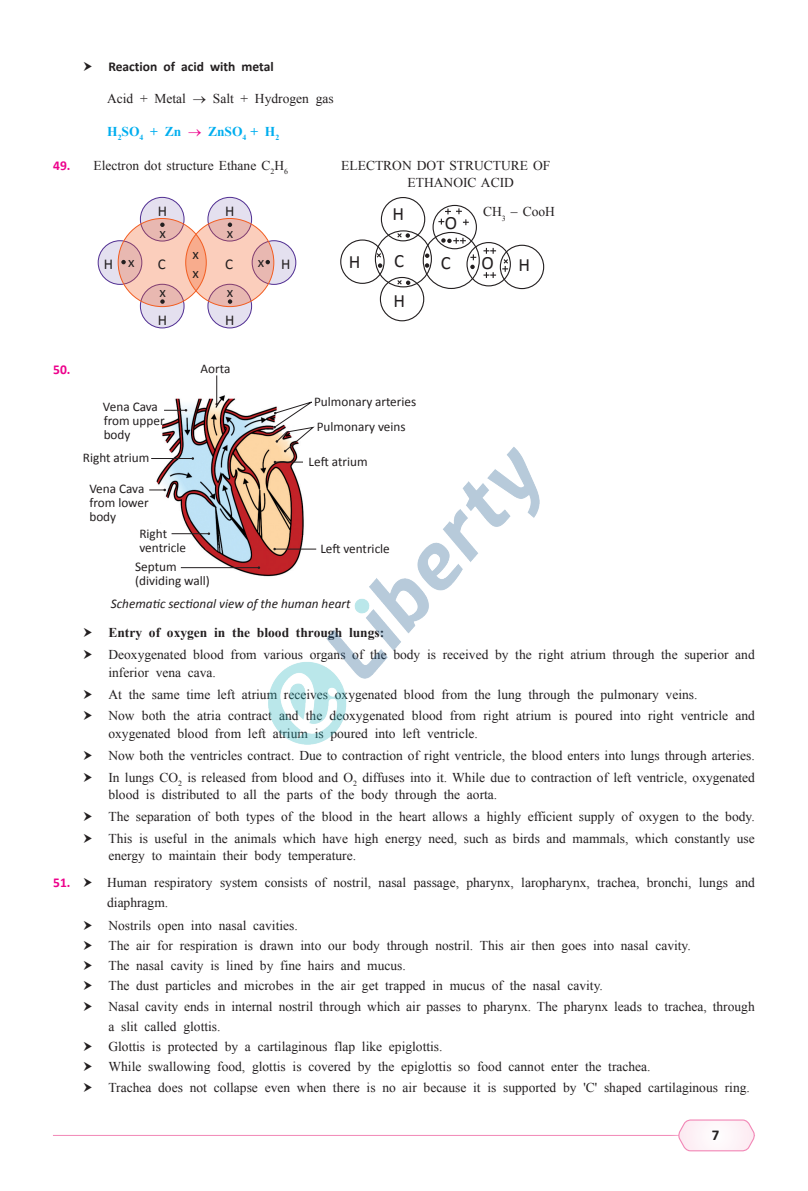
<style>
.page{position:relative;width:808px;height:1191px;background:#fff}
.page>*{position:absolute;margin:0;border:0;box-sizing:border-box;transform-origin:0 0}
.t1{font:18.75px "Calibri";color:#231f20}
.t2{font:15px/18.6px "Calibri";color:#231f20}
.t3{font:700 15px "Calibri";color:#231f20}
.Quest{font:13.5px/17.5px "Times New Roman";color:#231f20}
.t4{font:700 13.5px "Times New Roman";color:#231f20}
.t5{font:700 13.5px "Calibri";color:#231f20}
.t6{font:700 13.5px "Times New Roman";color:#00aeef}
.Quest-2{font:700 13.5px "Calibri";color:#ed028c}
.t7{font:13.2px/14px "Calibri";color:#231f20}
.t8{font:italic 13.2px "Calibri";color:#231f20}
.s1{color:#ed028c}
</style>
<div class="page">
<hr style="left:53px;top:1135px;width:702px;height:1px;background:#f287b6">
<div style="left:669px;top:1109px;width:95px;height:52px;background:#fff"></div>
<svg style="left:678px;top:1119px;width:77px;height:33px"></svg>
<div style="left:375px;top:230px;width:57px;height:57px;border:1px solid #231f20;border-radius:50%"></div>
<div style="left:340px;top:239px;width:45px;height:45px;border:1px solid #231f20;border-radius:50%"></div>
<div style="left:381px;top:197px;width:44px;height:44px;border:1px solid #231f20;border-radius:50%"></div>
<div style="left:432px;top:205px;width:45px;height:44px;border:1px solid #231f20;border-radius:50%"></div>
<div style="left:380px;top:277px;width:44px;height:44px;border:1px solid #231f20;border-radius:50%"></div>
<div style="left:466px;top:242px;width:45px;height:44px;border:1px solid #231f20;border-radius:50%"></div>
<div style="left:500px;top:245px;width:44px;height:44px;border:1px solid #231f20;border-radius:50%"></div>
<div style="left:423px;top:232px;width:57px;height:57px;border:1px solid #231f20;border-radius:50%"></div>
<svg style="left:438px;top:208px;width:31px;height:17px"></svg>
<svg style="left:483px;top:248px;width:13px;height:6px"></svg>
<svg style="left:483px;top:272px;width:13px;height:6px"></svg>
<svg style="left:502px;top:258px;width:7px;height:14px"></svg>
<svg style="left:396px;top:232px;width:14px;height:7px"></svg>
<svg style="left:375px;top:252px;width:7px;height:16px"></svg>
<svg style="left:396px;top:279px;width:14px;height:7px"></svg>
<svg style="left:425px;top:253px;width:4px;height:15px"></svg>
<svg style="left:441px;top:238px;width:25px;height:6px"></svg>
<svg style="left:470px;top:254px;width:6px;height:15px"></svg>
<div style="left:140px;top:197px;width:44px;height:44px;background:#e4e0ef;border-radius:50%"></div>
<div style="left:140px;top:197px;width:44px;height:44px;border:1px solid #502e92;border-radius:50%"></div>
<div style="left:208px;top:197px;width:44px;height:44px;background:#e4e0ef;border-radius:50%"></div>
<div style="left:208px;top:197px;width:44px;height:44px;border:1px solid #502e92;border-radius:50%"></div>
<div style="left:98px;top:241px;width:44px;height:43px;background:#e4e0ef;border-radius:50%"></div>
<div style="left:98px;top:240px;width:44px;height:45px;border:1px solid #502e92;border-radius:50%"></div>
<div style="left:252px;top:241px;width:44px;height:43px;background:#e4e0ef;border-radius:50%"></div>
<div style="left:252px;top:240px;width:44px;height:45px;border:1px solid #502e92;border-radius:50%"></div>
<div style="left:140px;top:284px;width:44px;height:44px;background:#e4e0ef;border-radius:50%"></div>
<div style="left:140px;top:284px;width:44px;height:44px;border:1px solid #502e92;border-radius:50%"></div>
<div style="left:208px;top:284px;width:44px;height:44px;background:#e4e0ef;border-radius:50%"></div>
<div style="left:208px;top:284px;width:44px;height:44px;border:1px solid #502e92;border-radius:50%"></div>
<svg style="left:118px;top:218px;width:88px;height:88px;background:#efbdb0"></svg>
<svg style="left:186px;top:218px;width:88px;height:88px;background:#f0bbab"></svg>
<svg style="left:160px;top:222px;width:5px;height:5px"></svg>
<svg style="left:228px;top:222px;width:4px;height:5px"></svg>
<svg style="left:160px;top:299px;width:5px;height:5px"></svg>
<svg style="left:228px;top:299px;width:4px;height:5px"></svg>
<svg style="left:121px;top:260px;width:5px;height:4px"></svg>
<svg style="left:266px;top:260px;width:4px;height:4px"></svg>
<img style="left:156px;top:395px;width:117px;height:182px">
<svg style="left:164px;top:409px;width:23px;height:2px"></svg>
<hr style="left:151px;top:458px;width:42px;height:1px;background:#231f20">
<svg style="left:149px;top:489px;width:17px;height:2px"></svg>
<hr style="left:172px;top:533px;width:37px;height:1px;background:#231f20">
<hr style="left:181px;top:567px;width:78px;height:1px;background:#231f20">
<svg style="left:215px;top:375px;width:3px;height:30px"></svg>
<svg style="left:273px;top:401px;width:42px;height:46px"></svg>
<img style="left:269px;top:447px;width:270px;height:297px">
<p class="Quest-2" style="left:53px;top:157px;width:19px">49.</p>
<p class="t5" style="left:108px;top:58px;width:167px">Reaction of acid with metal</p>
<p class="Quest" style="left:107px;top:90px;width:228px">Acid + Metal → Salt + Hydrogen gas</p>
<p class="t6" style="left:107px;top:122px;width:174px">H<sub>2</sub>SO<sub>4</sub> + Zn <span class="s1">→</span> ZnSO<sub>4</sub> + H<sub>2</sub></p>
<p class="Quest" style="left:93px;top:156px;width:196px">Electron dot structure Ethane C<sub>2</sub>H<sub>6</sub></p>
<p class="Quest" style="left:408px;top:156px;width:144px;text-indent:-66px">ELECTRON DOT STRUCTURE OF<br>ETHANOIC ACID</p>
<p class="Quest" style="left:483px;top:203px;width:73px">CH<sub>3</sub> – CooH</p>
<p class="t2" style="left:158px;top:201px;width:11px">H</p>
<p class="t2" style="left:225px;top:201px;width:11px">H</p>
<p class="t1" style="left:393px;top:202px;width:13px">H</p>
<p class="t1" style="left:445px;top:210px;width:14px">O</p>
<p class="t2" style="left:159px;top:224px;width:8px">x</p>
<p class="t2" style="left:227px;top:224px;width:8px">x</p>
<p class="t2" style="left:128px;top:252px;width:8px">x</p>
<p class="t2" style="left:193px;top:245px;width:8px">x x</p>
<p class="t2" style="left:258px;top:252px;width:8px">x</p>
<p class="t2" style="left:104px;top:254px;width:11px">H</p>
<p class="t2" style="left:158px;top:254px;width:9px">C</p>
<p class="t2" style="left:225px;top:254px;width:9px">C</p>
<p class="t2" style="left:281px;top:254px;width:11px">H</p>
<p class="t1" style="left:394px;top:249px;width:11px">C</p>
<p class="t1" style="left:441px;top:251px;width:11px">C</p>
<p class="t1" style="left:349px;top:250px;width:13px">H</p>
<p class="t2" style="left:159px;top:283px;width:8px">x</p>
<p class="t2" style="left:227px;top:283px;width:8px">x</p>
<p class="t2" style="left:158px;top:310px;width:11px">H</p>
<p class="t2" style="left:225px;top:310px;width:11px">H</p>
<p class="t1" style="left:393px;top:289px;width:13px">H</p>
<p class="t1" style="left:481px;top:251px;width:14px">O</p>
<p class="t1" style="left:518px;top:253px;width:13px">H</p>
<p class="Quest-2" style="left:53px;top:361px;width:19px">50.</p>
<p class="t7" style="left:201px;top:361px;width:31px">Aorta</p>
<p class="t7" style="left:103px;top:400px;width:63px">Vena Cava from upper body</p>
<p class="t7" style="left:83px;top:451px;width:68px">Right atrium</p>
<p class="t7" style="left:89px;top:482px;width:61px">Vena Cava from lower body</p>
<p class="t7" style="left:139px;top:526px;width:48px">Right ventricle</p>
<p class="t7" style="left:135px;top:559px;width:76px">Septum (dividing wall)</p>
<p class="t7" style="left:314px;top:388px;width:104px;line-height:25.8px">Pulmonary arteries<br>Pulmonary veins</p>
<p class="t7" style="left:309px;top:455px;width:60px">Left atrium</p>
<p class="t7" style="left:320px;top:541px;width:71px">Left ventricle</p>
<p class="t8" style="left:111px;top:594px;width:241px">Schematic sectional view of the human heart</p>
<p class="t4" style="left:108px;top:623px;width:277px">Entry of oxygen in the blood through lungs:</p>
<p class="Quest" style="left:108px;top:645px;width:648px">Deoxygenated blood from various organs of the body is received by the right atrium through the superior and inferior vena cava.</p>
<p class="Quest" style="left:108px;top:685px;width:591px">At the same time left atrium receives oxygenated blood from the lung through the pulmonary veins.</p>
<p class="Quest" style="left:108px;top:707px;width:648px">Now both the atria contract and the deoxygenated blood from right atrium is poured into right ventricle and oxygenated blood from left atrium is poured into left ventricle.</p>
<p class="Quest" style="left:108px;top:746px;width:648px">Now both the ventricles contract. Due to contraction of right ventricle, the blood enters into lungs through arteries.</p>
<p class="Quest" style="left:108px;top:768px;width:648px">In lungs CO<sub>2</sub> is released from blood and O<sub>2</sub> diffuses into it. While due to contraction of left ventricle, oxygenated blood is distributed to all the parts of the body through the aorta.</p>
<p class="Quest" style="left:108px;top:807px;width:648px">The separation of both types of the blood in the heart allows a highly efficient supply of oxygen to the body.</p>
<p class="Quest" style="left:108px;top:829px;width:648px">This is useful in the animals which have high energy need, such as birds and mammals, which constantly use energy to maintain their body temperature.</p>
<p class="Quest-2" style="left:53px;top:874px;width:19px">51.</p>
<p class="Quest" style="left:107px;top:872px;width:649px;line-height:20.2px">Human respiratory system consists of nostril, nasal passage, pharynx, laropharynx, trachea, bronchi, lungs and diaphragm.</p>
<p class="Quest" style="left:108px;top:916px;width:191px">Nostrils open into nasal cavities.</p>
<p class="Quest" style="left:108px;top:936px;width:584px">The air for respiration is drawn into our body through nostril. This air then goes into nasal cavity.</p>
<p class="Quest" style="left:108px;top:956px;width:299px">The nasal cavity is lined by fine hairs and mucus.</p>
<p class="Quest" style="left:108px;top:976px;width:496px">The dust particles and microbes in the air get trapped in mucus of the nasal cavity.</p>
<p class="Quest" style="left:108px;top:995px;width:648px;line-height:20.2px">Nasal cavity ends in internal nostril through which air passes to pharynx. The pharynx leads to trachea, through a slit called glottis.</p>
<p class="Quest" style="left:108px;top:1037px;width:336px">Glottis is protected by a cartilaginous flap like epiglottis.</p>
<p class="Quest" style="left:108px;top:1057px;width:544px">While swallowing food, glottis is covered by the epiglottis so food cannot enter the trachea.</p>
<p class="Quest" style="left:108px;top:1078px;width:643px">Trachea does not collapse even when there is no air because it is supported by 'C' shaped cartilaginous ring.</p>
<p class="t3" style="left:712px;top:1125px;width:9px">7</p>
</div>
